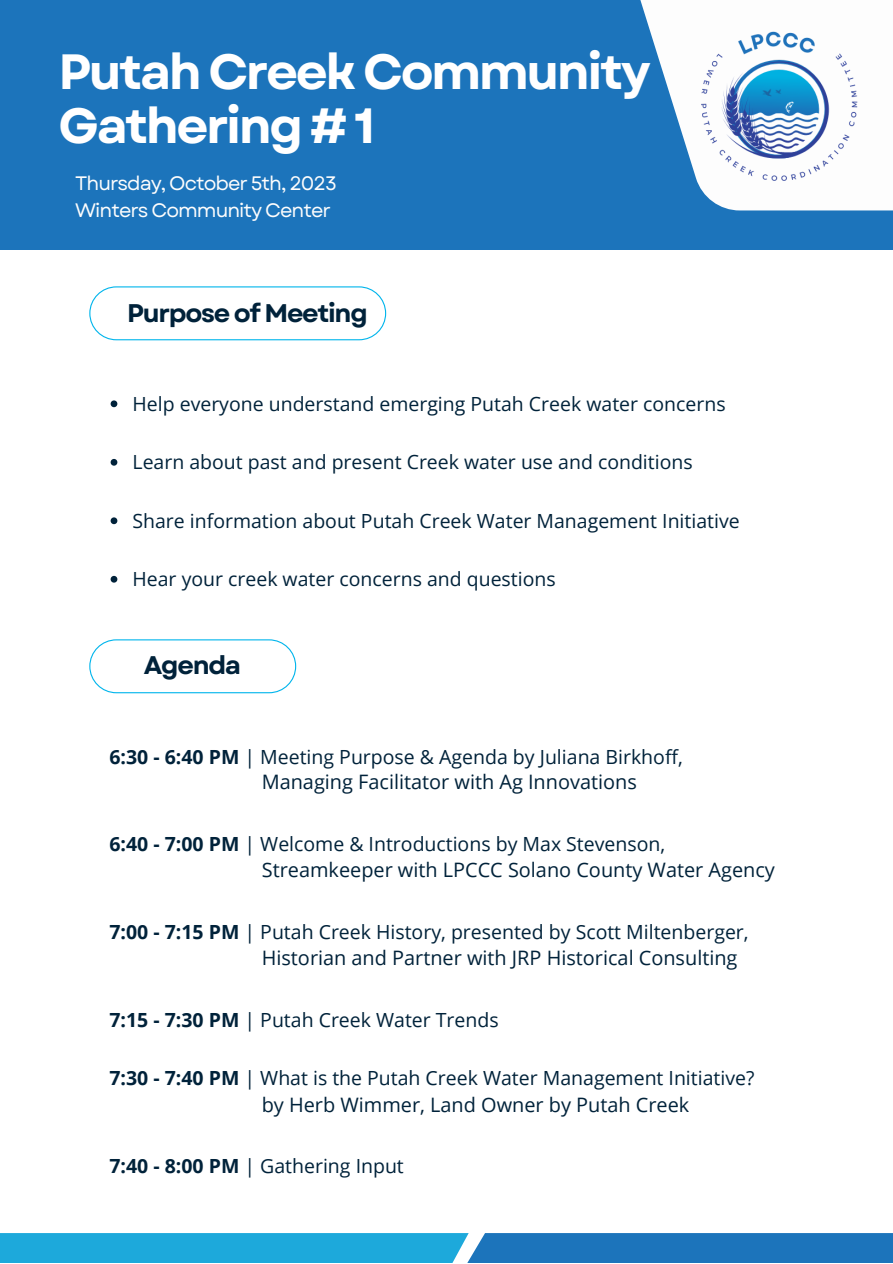
<style>
.page{position:relative;width:893px;height:1264px;background:#fff}
.page>*{position:absolute;margin:0;border:0;box-sizing:border-box;transform-origin:0 0}
.t1{font:700 49.5px/54px "Garet";letter-spacing:-.05em;color:#fff}
.t2{font:700 25.5px "Garet";letter-spacing:-.05em;color:#00223a}
.t3{font:19.95px "Open Sans";color:#00223a}
.t4{font:19.5px "Open Sans";color:#00223a}
.t5{font:19.5px "Garet";letter-spacing:-.05em;color:#fdfdfd}
.s1{font-weight:700}
</style>
<div class="page">
<div style="left:0;top:0;width:892px;height:250px;background:#1c74bb"></div>
<svg style="left:640px;top:0;width:252px;height:210px;fill:#fdfdfd"></svg>
<svg style="left:89px;top:286px;width:297px;height:54px"></svg>
<svg style="left:89px;top:639px;width:207px;height:54px"></svg>
<img style="left:644px;top:0;width:248px;height:189px">
<svg style="left:111px;top:400px;width:6px;height:7px"></svg>
<svg style="left:111px;top:459px;width:6px;height:6px"></svg>
<svg style="left:111px;top:517px;width:6px;height:7px"></svg>
<svg style="left:111px;top:576px;width:6px;height:6px"></svg>
<div style="left:0;top:1232px;width:468px;height:30px;background:#1da9db"></div>
<div style="left:431px;top:1232px;width:461px;height:30px;background:#1c74bb"></div>
<p class="t1" style="left:58px;top:45px;width:593px">Putah Creek Community<br>Gathering # 1</p>
<p class="t5" style="left:75px;top:170px;width:263px">Thursday, October 5th, 2023</p>
<p class="t5" style="left:75px;top:196px;width:257px">Winters Community Center</p>
<p class="t2" style="left:127px;top:294px;width:242px">Purpose of Meeting</p>
<p class="t4" style="left:132px;top:390px;width:594px">Help everyone understand emerging Putah Creek water concerns</p>
<p class="t4" style="left:132px;top:448px;width:561px">Learn about past and present Creek water use and conditions</p>
<p class="t4" style="left:132px;top:506px;width:608px">Share information about Putah Creek Water Management Initiative</p>
<p class="t4" style="left:132px;top:565px;width:424px">Hear your creek water concerns and questions</p>
<p class="t2" style="left:144px;top:647px;width:99px">Agenda</p>
<p class="t4" style="left:109px;top:742px;width:575px"><span class="s1">6:30 - 6:40 PM</span> | Meeting Purpose &amp; Agenda by Juliana Birkhoff,</p>
<p class="t3" style="left:262px;top:767px;width:376px">Managing Facilitator with Ag Innovations</p>
<p class="t4" style="left:109px;top:830px;width:557px"><span class="s1">6:40 - 7:00 PM</span> | Welcome &amp; Introductions by Max Stevenson,</p>
<p class="t3" style="left:262px;top:855px;width:514px">Streamkeeper with LPCCC Solano County Water Agency</p>
<p class="t4" style="left:109px;top:918px;width:640px"><span class="s1">7:00 - 7:15 PM</span> | Putah Creek History, presented by Scott Miltenberger,</p>
<p class="t3" style="left:262px;top:943px;width:477px">Historian and Partner with JRP Historical Consulting</p>
<p class="t4" style="left:109px;top:1005px;width:391px"><span class="s1">7:15 - 7:30 PM</span> | Putah Creek Water Trends</p>
<p class="t4" style="left:109px;top:1064px;width:646px"><span class="s1">7:30 - 7:40 PM</span> | What is the Putah Creek Water Management Initiative?</p>
<p class="t3" style="left:262px;top:1090px;width:429px">by Herb Wimmer, Land Owner by Putah Creek</p>
<p class="t4" style="left:109px;top:1151px;width:296px"><span class="s1">7:40 - 8:00 PM</span> | Gathering Input</p>
</div>
